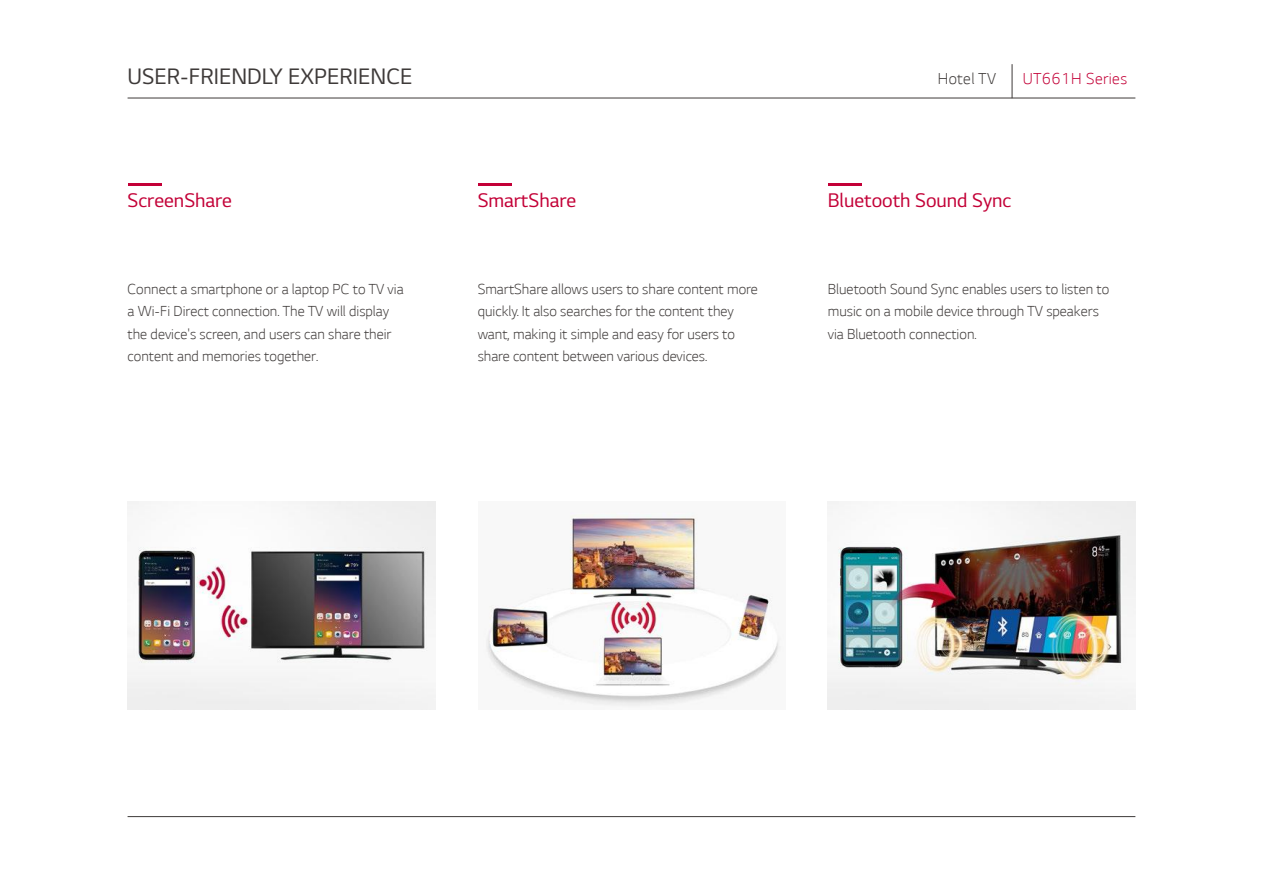
<style>
.page{position:relative;width:1263px;height:893px;background:#fff}
.page>*{position:absolute;margin:0;border:0;box-sizing:border-box;transform-origin:0 0}
.t1{font:25.5px "LG Smart";color:#3e3a39}
.t2{font:22.5px "LG Smart";color:#c30037}
.t3{font:300 18px "LG Smart";letter-spacing:.025em;color:#c30037}
.t4{font:300 18px "LG Smart";letter-spacing:.025em;color:#3e3a39}
.t5{font:300 16.5px/22.5px "LG Smart";color:#3e3a39}
</style>
<div class="page">
<hr style="left:128px;top:98px;width:1007px;height:1px;background:#3e3a39">
<hr style="left:128px;top:816px;width:1007px;height:1px;background:#3e3a39">
<hr style="left:1012px;top:64px;width:1px;height:34px;background:#3e3a39">
<img style="left:128px;top:502px;width:308px;height:207px">
<img style="left:828px;top:502px;width:308px;height:207px">
<hr style="left:128px;top:183px;width:33px;height:2px;background:#c30037">
<hr style="left:828px;top:183px;width:34px;height:2px;background:#c30037">
<hr style="left:478px;top:183px;width:34px;height:2px;background:#c30037">
<img style="left:486px;top:513px;width:295px;height:194px">
<h1 class="t1" style="left:128px;top:63px;width:286px">USER-FRIENDLY EXPERIENCE</h1>
<p class="t4" style="left:938px;top:69px;width:60px">Hotel TV</p>
<p class="t3" style="left:1023px;top:69px;width:106px">UT661H Series</p>
<h2 class="t2" style="left:128px;top:188px;width:106px">ScreenShare</h2>
<h2 class="t2" style="left:828px;top:188px;width:185px">Bluetooth Sound Sync</h2>
<h2 class="t2" style="left:478px;top:188px;width:100px">SmartShare</h2>
<p class="t5" style="left:128px;top:278px;width:278px">Connect a smartphone or a laptop PC to TV via a Wi-Fi Direct connection. The TV will display the device's screen, and users can share their content and memories together.</p>
<p class="t5" style="left:828px;top:278px;width:283px">Bluetooth Sound Sync enables users to listen to music on a mobile device through TV speakers via Bluetooth connection.</p>
<p class="t5" style="left:478px;top:278px;width:282px">SmartShare allows users to share content more quickly. It also searches for the content they want, making it simple and easy for users to share content between various devices.</p>
</div>
